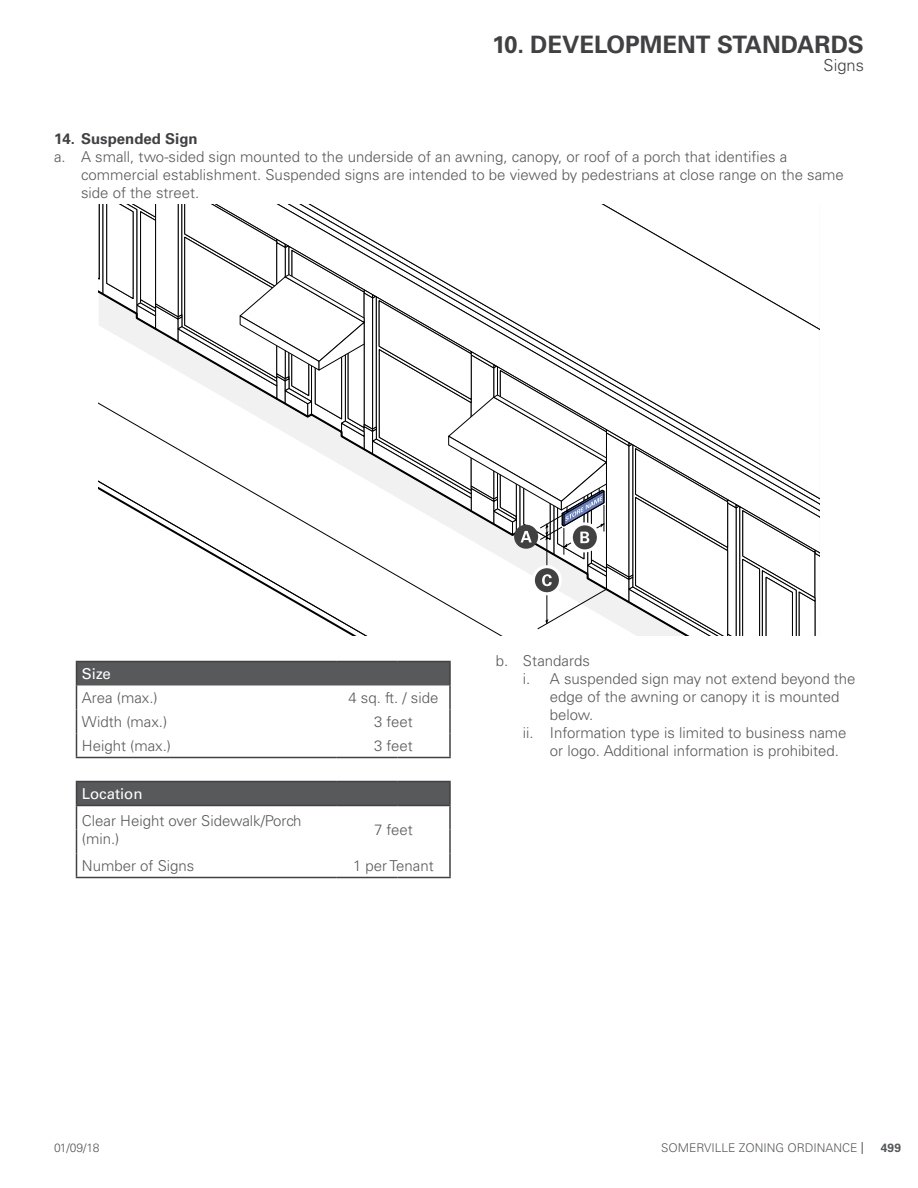
<style>
.page{position:relative;width:918px;height:1188px;background:#fff}
.page>*{position:absolute;margin:0;border:0;box-sizing:border-box;transform-origin:0 0}
.t1{font:700 24px "Univers LT Std";color:#414042}
.t2{font:300 16.5px "Univers LT Std";color:#414042}
.t3{font:300 15px/18px "Univers LT Std";color:#58595b}
.t4{font:700 15px "Univers LT Std";color:#414042}
.t5{font:15px "Univers LT Std";color:#fff}
.t6{font:300 12px "Univers LT Std";color:#58595b}
.t7{font:700 12px "Univers LT Std";color:#58595b}
.s1{font-weight:400}
</style>
<div class="page">
<svg style="left:76px;top:662px;width:374px;height:143px"></svg>
<hr style="left:449px;top:686px;width:2px;height:24px;background:#414042">
<hr style="left:449px;top:710px;width:2px;height:24px;background:#414042">
<hr style="left:449px;top:734px;width:2px;height:23px;background:#414042">
<hr style="left:76px;top:757px;width:261px;height:1px;background:#414042">
<hr style="left:337px;top:757px;width:61px;height:1px;background:#414042">
<hr style="left:398px;top:757px;width:53px;height:1px;background:#414042">
<hr style="left:76px;top:661px;width:261px;height:1px;background:#414042">
<svg style="left:76px;top:662px;width:1px;height:95px"></svg>
<hr style="left:337px;top:661px;width:61px;height:1px;background:#414042">
<hr style="left:398px;top:661px;width:53px;height:1px;background:#414042">
<hr style="left:449px;top:662px;width:2px;height:24px;background:#414042">
<hr style="left:449px;top:806px;width:2px;height:24px;background:#414042">
<hr style="left:449px;top:830px;width:2px;height:24px;background:#414042">
<hr style="left:449px;top:854px;width:2px;height:23px;background:#414042">
<hr style="left:76px;top:877px;width:261px;height:1px;background:#414042">
<hr style="left:337px;top:877px;width:61px;height:1px;background:#414042">
<hr style="left:398px;top:877px;width:53px;height:1px;background:#414042">
<hr style="left:76px;top:781px;width:261px;height:1px;background:#414042">
<svg style="left:76px;top:782px;width:1px;height:95px"></svg>
<hr style="left:337px;top:781px;width:61px;height:1px;background:#414042">
<hr style="left:398px;top:781px;width:53px;height:1px;background:#414042">
<hr style="left:449px;top:782px;width:2px;height:23px;background:#414042">
<hr style="left:76px;top:805px;width:261px;height:1px;background:#414042">
<hr style="left:337px;top:805px;width:61px;height:1px;background:#414042">
<hr style="left:398px;top:805px;width:53px;height:1px;background:#414042">
<svg style="left:99px;top:204px;width:720px;height:432px"></svg>
<h1 class="t1" style="left:492px;top:31px;width:73px">10. DEVELOPMENT</h1>
<h1 class="t1" style="left:717px;top:31px;width:33px">STANDARDS</h1>
<p class="t2" style="left:824px;top:56px;width:42px">Signs</p>
<p class="t4" style="left:54px;top:130px;width:145px">14. SUSPENDED SIGN</p>
<p class="t3" style="left:81px;top:148px;width:765px;text-indent:-27px">a. A small, two-sided sign mounted to the underside of an awning, canopy, or roof of a porch that identifies a commercial establishment. Suspended signs are intended to be viewed by pedestrians at close range on the same side of the street.</p>
<p class="t5" style="left:82px;top:665px;width:30px">Size</p>
<p class="t3" style="left:82px;top:689px;width:77px">Area (max.)</p>
<p class="t3" style="left:348px;top:689px;width:92px">4 sq. ft. / side</p>
<p class="t3" style="left:82px;top:713px;width:87px">Width (max.)</p>
<p class="t3" style="left:374px;top:713px;width:40px">3 feet</p>
<p class="t3" style="left:82px;top:737px;width:91px">Height (max.)</p>
<p class="t3" style="left:374px;top:737px;width:40px">3 feet</p>
<p class="t5" style="left:82px;top:785px;width:62px">Location</p>
<p class="t3" style="left:82px;top:812px;width:221px">Clear Height over Sidewalk/Porch (min.)</p>
<p class="t3" style="left:374px;top:821px;width:40px">7 feet</p>
<p class="t3" style="left:82px;top:857px;width:114px">Number of Signs</p>
<p class="t3" style="left:353px;top:857px;width:82px">1 per Tenant</p>
<p class="t3" style="left:496px;top:652px;width:95px">b. Standards</p>
<p class="t3" style="left:523px;top:670px;width:334px">i. A suspended sign may not extend beyond the</p>
<p class="t3" style="left:550px;top:688px;width:291px">edge of the awning or canopy it is mounted</p>
<p class="t3" style="left:550px;top:706px;width:45px">below.</p>
<p class="t3" style="left:523px;top:724px;width:325px">ii. Information type is limited to business name</p>
<p class="t3" style="left:550px;top:742px;width:291px">or logo. Additional information is prohibited.</p>
<p class="t6" style="left:54px;top:1140px;width:47px">01/09/18</p>
<p class="t6" style="left:661px;top:1141px;width:204px">SOMERVILLE ZONING ORDINANCE <span class="s1">|</span></p>
<p class="t7" style="left:881px;top:1141px;width:22px">499</p>
</div>
